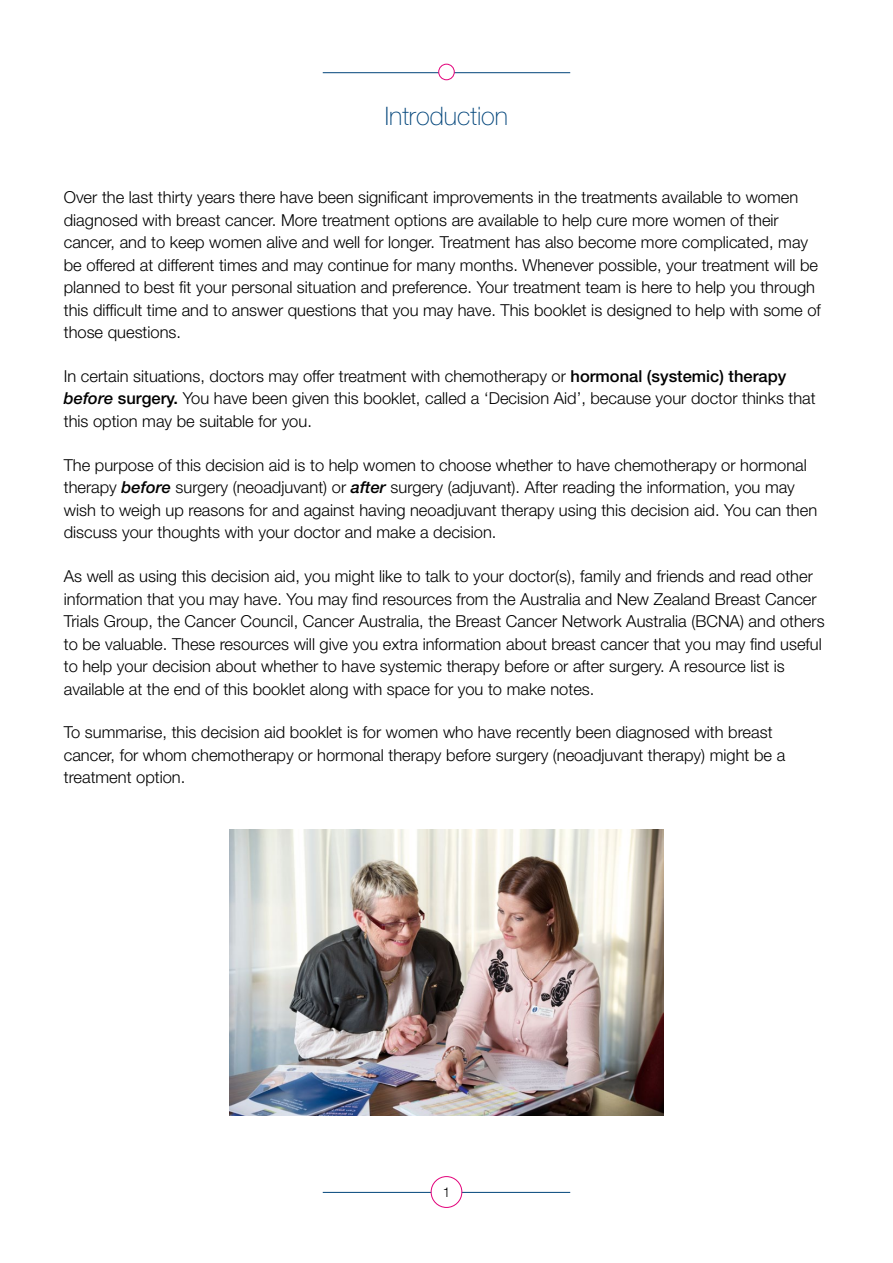
<style>
.page{position:relative;width:893px;height:1263px;background:#fff}
.page>*{position:absolute;margin:0;border:0;box-sizing:border-box;transform-origin:0 0}
.t1{font:100 25.5px "Helvetica Neue LT Std";color:#00447a}
.t2{font:300 16.5px/22.5px "Helvetica Neue LT Std";color:#000}
.t3{font:300 13.5px "Helvetica Neue LT Std";color:#000}
.s1{font-weight:500}
.s2{font-weight:500;font-style:italic}
</style>
<div class="page">
<hr style="left:323px;top:1192px;width:247px;height:1px;background:#00447a">
<hr style="left:323px;top:72px;width:247px;height:1px;background:#00447a">
<div style="left:431px;top:1176px;width:31px;height:31px;background:#fff;border-radius:50%"></div>
<div style="left:431px;top:1176px;width:31px;height:32px;border:1px solid #e2007a;border-radius:50%"></div>
<div style="left:439px;top:64px;width:15px;height:16px;background:#fff;border-radius:50%"></div>
<div style="left:438px;top:64px;width:17px;height:16px;border:1px solid #e2007a;border-radius:50%"></div>
<img style="left:230px;top:829px;width:433px;height:286px">
<h1 class="t1" style="left:385px;top:101px;width:125px">Introduction</h1>
<p class="t2" style="left:64px;top:186px;width:758px">Over the last thirty years there have been significant improvements in the treatments available to women diagnosed with breast cancer. More treatment options are available to help cure more women of their cancer, and to keep women alive and well for longer. Treatment has also become more complicated, may be offered at different times and may continue for many months. Whenever possible, your treatment will be planned to best fit your personal situation and preference. Your treatment team is here to help you through this difficult time and to answer questions that you may have. This booklet is designed to help with some of those questions.</p>
<p class="t2" style="left:64px;top:364px;width:753px">In certain situations, doctors may offer treatment with chemotherapy or <span class="s1">hormonal (systemic) therapy </span><span class="s2">before</span> <span class="s1">surgery.</span> You have been given this booklet, called a ‘Decision Aid’, because your doctor thinks that this option may be suitable for you.</p>
<p class="t2" style="left:64px;top:453px;width:755px">The purpose of this decision aid is to help women to choose whether to have chemotherapy or hormonal therapy <span class="s2">before</span> surgery (neoadjuvant) or <span class="s2">after</span> surgery (adjuvant). After reading the information, you may wish to weigh up reasons for and against having neoadjuvant therapy using this decision aid. You can then discuss your thoughts with your doctor and make a decision.</p>
<p class="t2" style="left:64px;top:564px;width:762px">As well as using this decision aid, you might like to talk to your doctor(s), family and friends and read other information that you may have. You may find resources from the Australia and New Zealand Breast Cancer Trials Group, the Cancer Council, Cancer Australia, the Breast Cancer Network Australia (BCNA) and others to be valuable. These resources will give you extra information about breast cancer that you may find useful to help your decision about whether to have systemic therapy before or after surgery. A resource list is available at the end of this booklet along with space for you to make notes.</p>
<p class="t2" style="left:64px;top:721px;width:723px">To summarise, this decision aid booklet is for women who have recently been diagnosed with breast cancer, for whom chemotherapy or hormonal therapy before surgery (neoadjuvant therapy) might be a treatment option.</p>
<p class="t3" style="left:443px;top:1183px;width:9px">1</p>
</div>
